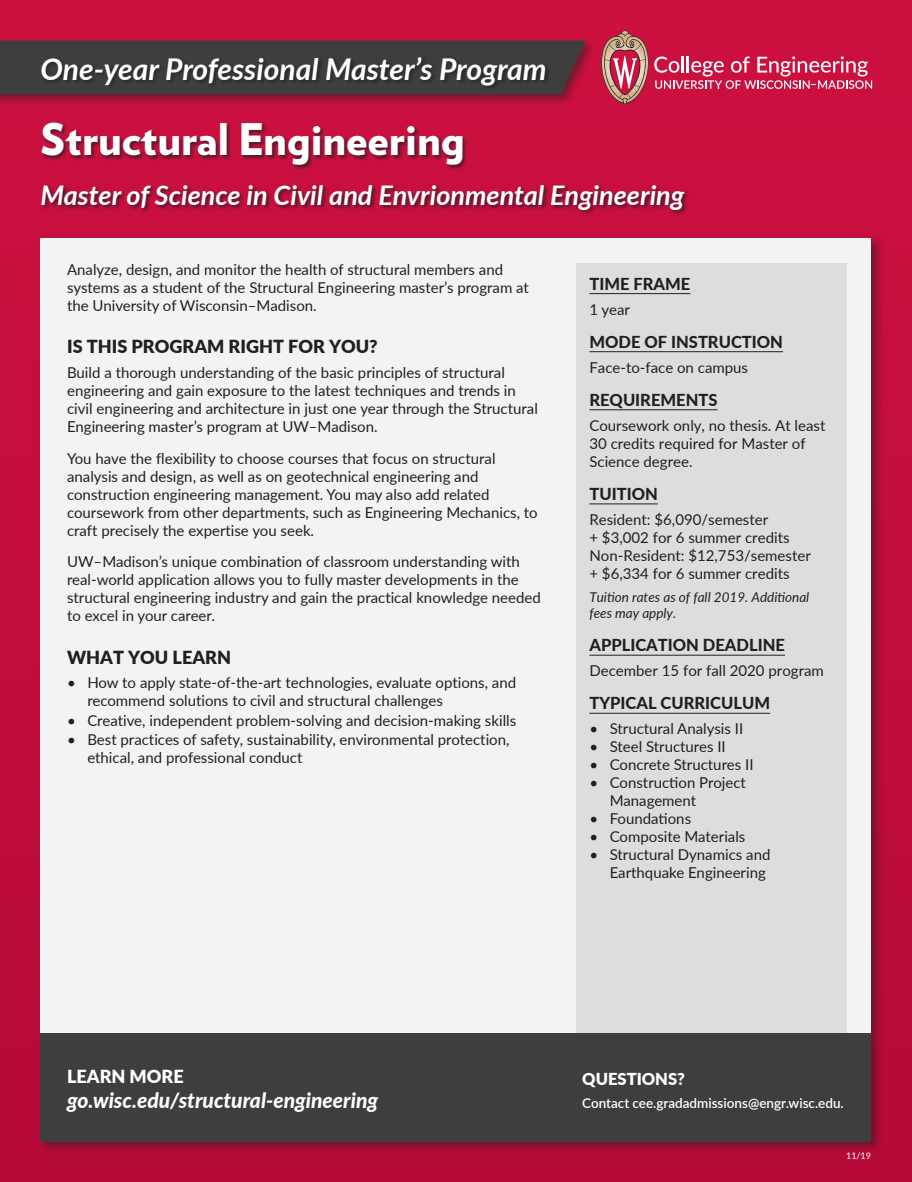
<style>
.page{position:relative;width:912px;height:1182px;background:#fff}
.page>*{position:absolute;margin:0;border:0;box-sizing:border-box;transform-origin:0 0}
.t1{font:900 43.5px "Verlag";color:#fff}
.t2{font:italic 700 30px "Lato";color:#fff}
.t3{font:italic 700 27px "Lato";color:#fff}
.t4{font:italic 800 21px "Lato";color:#fff}
.NEW_body_header{font:900 18px "Lato";color:#231f20}
.t5{font:900 18px "Lato";color:#fff}
.Side_Bar_Headers{font:800 16.5px "Lato";color:#231f20}
.t6{font:900 16.5px "Lato";color:#fff}
.body{font:15px/18px "Lato";color:#231f20}
.Sidebar_Body_Text{font:15px/18px "Lato";color:#231f20}
.Sidebar_Body_Text-2{font:italic 13.5px/16.2px "Lato";color:#231f20}
.t7{font:600 13.5px "Lato";color:#fff}
.Sidebar_Body_Text-3{font:9px "Lato";color:#fff}
</style>
<div class="page">
<div style="left:0;top:0;width:911px;height:1181px;background:linear-gradient(to bottom,#cc1040,#b60a38)"></div>
<div style="left:37px;top:235px;width:846px;height:918px;background:#231f20;opacity:.5"></div>
<div style="left:40px;top:238px;width:830px;height:903px;background:#f2f3f4"></div>
<div style="left:575px;top:263px;width:270px;height:806px;background:#dcdddf"></div>
<hr style="left:589px;top:293px;width:101px;height:1px;background:#231f20">
<hr style="left:589px;top:351px;width:193px;height:1px;background:#231f20">
<hr style="left:589px;top:409px;width:128px;height:1px;background:#231f20">
<hr style="left:589px;top:503px;width:68px;height:1px;background:#231f20">
<hr style="left:589px;top:654px;width:195px;height:1px;background:#231f20">
<hr style="left:589px;top:712px;width:180px;height:1px;background:#231f20">
<div style="left:40px;top:1033px;width:830px;height:108px;background:#3e3e3f"></div>
<div style="left:41px;top:122px;width:426px;height:49px;background:#231f20;opacity:.75"></div>
<div style="left:41px;top:184px;width:649px;height:31px;background:#231f20;opacity:.75"></div>
<div style="left:0;top:37px;width:597px;height:70px;background:#231f20;opacity:.5"></div>
<svg style="left:0;top:40px;width:585px;height:54px;background:#453b3e"></svg>
<div style="left:40px;top:55px;width:511px;height:36px;background:#231f20;opacity:.75"></div>
<svg style="left:599px;top:30px;width:272px;height:75px;background:#cd3258"></svg>
<p class="t2" style="left:40px;top:47px;width:507px">One-year Professional Master’s Program</p>
<p class="t1" style="left:40px;top:104px;width:425px">Structural Engineering</p>
<p class="t3" style="left:40px;top:175px;width:645px">Master of Science in Civil and Envrionmental Engineering</p>
<p class="body" style="left:67px;top:260px;width:463px">Analyze, design, and monitor the health of structural members and systems as a student of the Structural Engineering master’s program at the University of Wisconsin–Madison.</p>
<p class="NEW_body_header" style="left:67px;top:333px;width:312px">IS THIS PROGRAM RIGHT FOR YOU?</p>
<p class="body" style="left:67px;top:363px;width:472px">Build a thorough understanding of the basic principles of structural engineering and gain exposure to the latest techniques and trends in civil engineering and architecture in just one year through the Structural Engineering master’s program at UW–Madison.</p>
<p class="body" style="left:67px;top:448px;width:472px">You have the flexibility to choose courses that focus on structural analysis and design, as well as on geotechnical engineering and construction engineering management. You may also add related coursework from other departments, such as Engineering Mechanics, to craft precisely the expertise you seek.</p>
<p class="body" style="left:67px;top:552px;width:475px">UW–Madison’s unique combination of classroom understanding with real-world application allows you to fully master developments in the structural engineering industry and gain the practical knowledge needed to excel in your career.</p>
<p class="NEW_body_header" style="left:67px;top:643px;width:165px">WHAT YOU LEARN</p>
<p class="body" style="left:87px;top:673px;width:430px;text-indent:-20px">• How to apply state-of-the-art technologies, evaluate options, and recommend solutions to civil and structural challenges</p>
<p class="body" style="left:67px;top:710px;width:450px">• Creative, independent problem-solving and decision-making skills</p>
<p class="body" style="left:87px;top:730px;width:423px;text-indent:-20px">• Best practices of safety, sustainability, environmental protection, ethical, and professional conduct</p>
<p class="Side_Bar_Headers" style="left:589px;top:271px;width:102px">TIME FRAME</p>
<p class="Sidebar_Body_Text" style="left:589px;top:299px;width:42px">1 year</p>
<p class="Side_Bar_Headers" style="left:589px;top:329px;width:195px">MODE OF INSTRUCTION</p>
<p class="Sidebar_Body_Text" style="left:589px;top:357px;width:160px">Face-to-face on campus</p>
<p class="Side_Bar_Headers" style="left:589px;top:387px;width:130px">REQUIREMENTS</p>
<p class="Sidebar_Body_Text" style="left:589px;top:415px;width:237px">Coursework only, no thesis. At least<br>30 credits required for Master of<br>Science degree.</p>
<p class="Side_Bar_Headers" style="left:589px;top:482px;width:70px">TUITION</p>
<p class="Sidebar_Body_Text" style="left:589px;top:509px;width:180px">Resident: $6,090/semester</p>
<p class="Sidebar_Body_Text" style="left:589px;top:527px;width:202px">+ $3,002 for 6 summer credits</p>
<p class="Sidebar_Body_Text" style="left:589px;top:545px;width:223px">Non-Resident: $12,753/semester</p>
<p class="Sidebar_Body_Text" style="left:589px;top:563px;width:202px">+ $6,334 for 6 summer credits</p>
<p class="Sidebar_Body_Text-2" style="left:589px;top:588px;width:221px">Tuition rates as of fall 2019. Additional fees may apply.</p>
<p class="Side_Bar_Headers" style="left:589px;top:633px;width:197px">APPLICATION DEADLINE</p>
<p class="Sidebar_Body_Text" style="left:589px;top:661px;width:236px">December 15 for fall 2020 program</p>
<p class="Side_Bar_Headers" style="left:589px;top:691px;width:182px">TYPICAL CURRICULUM</p>
<p class="body" style="left:589px;top:719px;width:155px">• Structural Analysis II</p>
<p class="body" style="left:589px;top:737px;width:138px">• Steel Structures II</p>
<p class="body" style="left:589px;top:755px;width:165px">• Concrete Structures II</p>
<p class="body" style="left:609px;top:773px;width:138px;text-indent:-20px">• Construction Project<br>Management</p>
<p class="body" style="left:589px;top:809px;width:103px">• Foundations</p>
<p class="body" style="left:589px;top:827px;width:157px">• Composite Materials</p>
<p class="body" style="left:609px;top:845px;width:162px;text-indent:-20px">• Structural Dynamics and<br>Earthquake Engineering</p>
<p class="t5" style="left:67px;top:1062px;width:118px">LEARN MORE</p>
<p class="t4" style="left:67px;top:1084px;width:312px">go.wisc.edu/structural-engineering</p>
<p class="t6" style="left:582px;top:1066px;width:104px">QUESTIONS?</p>
<p class="t7" style="left:582px;top:1093px;width:263px">Contact cee.gradadmissions@engr.wisc.edu.</p>
<p class="Sidebar_Body_Text-3" style="left:845px;top:1148px;width:26px">11/19</p>
</div>
